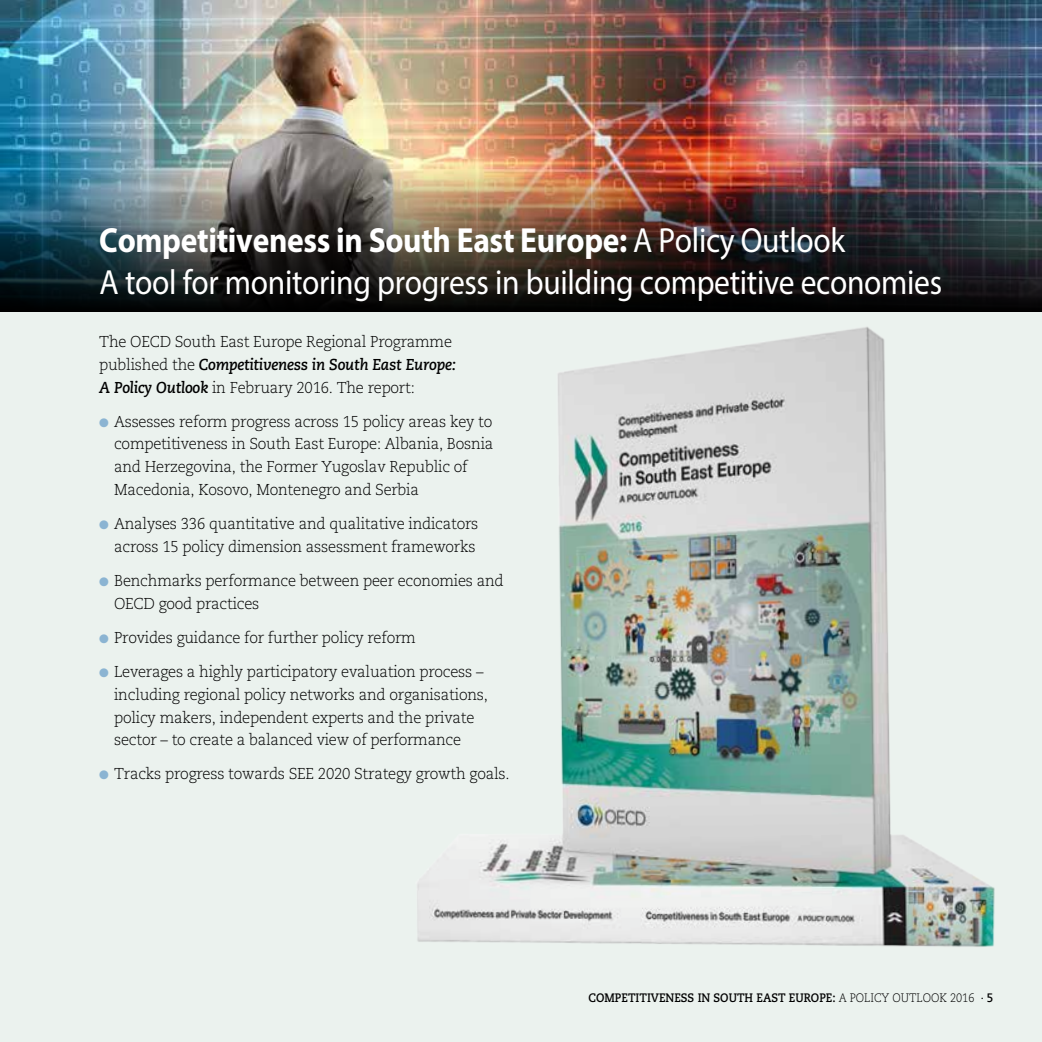
<style>
.page{position:relative;width:1042px;height:1042px;background:#ebf2ee}
.page>*{position:absolute;margin:0;border:0;box-sizing:border-box;transform-origin:0 0}
.t1{font:35px/42px "Myriad Pro";letter-spacing:-.01em;color:#fff;scale:.9 1}
.t2{font:300 15.75px/22.8px "Caecilia LT Pro 45";letter-spacing:-.015em;color:#000;scale:.95 1}
.t3{font:italic 700 15.75px "Caecilia LT Pro 76";letter-spacing:-.015em;color:#000;scale:.95 1}
.t4{font:700 12.25px "Caecilia LT Pro 75";color:#000;scale:.9 1}
.s1{font-weight:700}
.s2{font-family:"Caecilia LT Pro 45";font-weight:300;font-style:normal}
.s3{font-family:"Caecilia LT Pro 76";font-weight:700;font-style:italic}
.s4{color:#8bb4d2}
.s5{font-family:"Caecilia LT Pro 45";font-weight:300}
</style>
<div class="page">
<img style="left:417px;top:327px;width:578px;height:620px">
<img style="left:0;top:0;width:1042px;height:170px">
<img style="left:0;top:170px;width:1042px;height:142px">
<h1 class="t1" style="left:99px;top:219px;width:938px"><span class="s1">Competitiveness in South East Europe:</span> A Policy Outlook<br>A tool for monitoring progress in building competitive economies</h1>
<p class="t2" style="left:99px;top:330px;width:373px">The OECD South East Europe Regional Programme</p>
<p class="t3" style="left:99px;top:354px;width:377px"><span class="s2">published the</span> Competitiveness in South East Europe:</p>
<p class="t2" style="left:99px;top:375px;width:334px"><span class="s3">A Policy Outlook</span> in February 2016. The report:</p>
<p class="t2" style="left:114px;top:409px;width:401px;text-indent:-15px"><span class="s4">●</span> Assesses reform progress across 15 policy areas key to competitiveness in South East Europe: Albania, Bosnia and Herzegovina, the Former Yugoslav Republic of Macedonia, Kosovo, Montenegro and Serbia</p>
<p class="t2" style="left:99px;top:512px;width:401px;text-align:right"><span class="s4">●</span> Analyses 336 quantitative and qualitative indicators across 15 policy dimension assessment frameworks</p>
<p class="t2" style="left:114px;top:569px;width:412px;text-indent:-15px"><span class="s4">●</span> Benchmarks performance between peer economies and<br>OECD good practices</p>
<p class="t2" style="left:99px;top:626px;width:335px"><span class="s4">●</span> Provides guidance for further policy reform</p>
<p class="t2" style="left:114px;top:660px;width:395px;text-indent:-15px"><span class="s4">●</span> Leverages a highly participatory evaluation process – including regional policy networks and organisations, policy makers, independent experts and the private sector – to create a balanced view of performance</p>
<p class="t2" style="left:99px;top:762px;width:434px"><span class="s4">●</span> Tracks progress towards SEE 2020 Strategy growth goals.</p>
<p class="t4" style="left:588px;top:989px;width:451px">COMPETITIVENESS IN SOUTH EAST EUROPE: <span class="s5">A POLICY OUTLOOK 2016</span> <sup>.</sup> 5</p>
</div>
